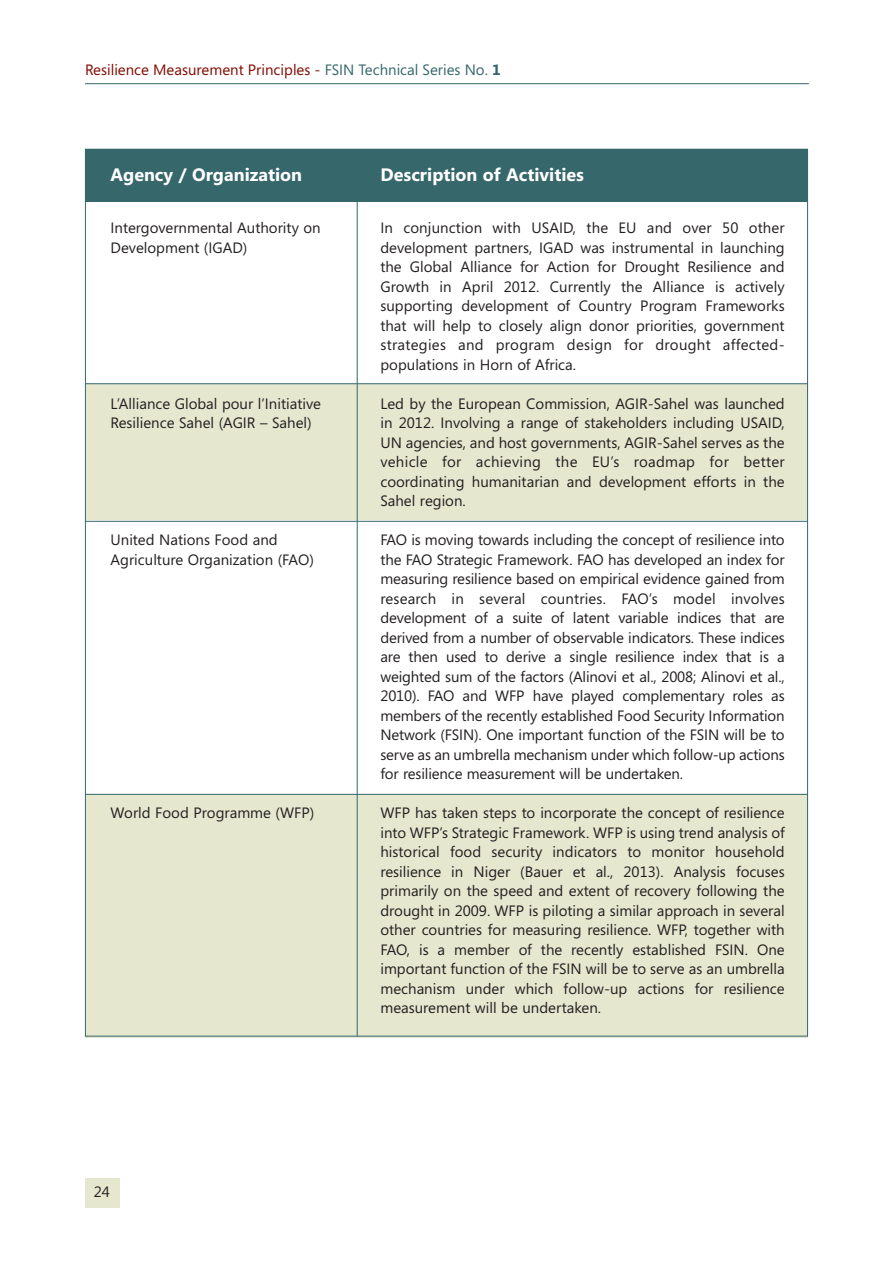
<style>
.page{position:relative;width:893px;height:1263px;background:#fff}
.page>*{position:absolute;margin:0;border:0;box-sizing:border-box;transform-origin:0 0}
.t1{font:700 18px "Segoe UI";color:#fff}
.t2{font:15px/19.5px "Segoe UI";color:#231f20;text-align:justify}
.t3{font:15px "Segoe UI";color:#820a01}
.s1{color:#36676b}
.s2{font-weight:700;color:#36676b}
</style>
<div class="page">
<hr style="left:85px;top:83px;width:724px;height:1px;background:#36676b">
<div style="left:85px;top:1178px;width:34px;height:30px;background:#e5e7cf"></div>
<div style="left:85px;top:149px;width:723px;height:53px;background:#36676b"></div>
<div style="left:85px;top:384px;width:723px;height:136px;background:#e5e7cf"></div>
<div style="left:85px;top:794px;width:723px;height:243px;background:#e5e7cf"></div>
<hr style="left:357px;top:174px;width:1px;height:862px;background:#36676b">
<hr style="left:85px;top:383px;width:723px;height:1px;background:#36676b">
<hr style="left:85px;top:521px;width:723px;height:1px;background:#36676b">
<hr style="left:85px;top:794px;width:723px;height:1px;background:#36676b">
<p class="t3" style="left:85px;top:61px;width:417px">Resilience Measurement Principles - <span class="s1">FSIN Technical Series No.</span> <span class="s2">1</span></p>
<p class="t1" style="left:111px;top:164px;width:193px">Agency / Organization</p>
<p class="t1" style="left:380px;top:164px;width:205px">Description of Activities</p>
<p class="t2" style="left:380px;top:218px;width:406px">In conjunction with USAID, the EU and over 50 other development partners, IGAD was instrumental in launching the Global Alliance for Action for Drought Resilience and Growth in April 2012. Currently the Alliance is actively supporting development of Country Program Frameworks that will help to closely align donor priorities, government strategies and program design for drought affected&shy;populations in Horn of Africa.</p>
<p class="t2" style="left:380px;top:394px;width:406px">Led by the European Commission, AGIR-Sahel was launched in 2012. Involving a range of stakeholders including USAID, UN agencies, and host governments, AGIR-Sahel serves as the vehicle for achieving the EU’s roadmap for better coordinating humanitarian and development efforts in the Sahel region.</p>
<p class="t2" style="left:380px;top:530px;width:406px">FAO is moving towards including the concept of resilience into the FAO Strategic Framework. FAO has developed an index for measuring resilience based on empirical evidence gained from research in several countries. FAO’s model involves development of a suite of latent variable indices that are derived from a number of observable indicators. These indices are then used to derive a single resilience index that is a weighted sum of the factors (Alinovi et al., 2008; Alinovi et al., 2010). FAO and WFP have played complementary roles as members of the recently established Food Security Information Network (FSIN). One important function of the FSIN will be to serve as an umbrella mechanism under which follow-up actions for resilience measurement will be undertaken.</p>
<p class="t2" style="left:380px;top:803px;width:406px">WFP has taken steps to incorporate the concept of resilience into WFP’s Strategic Framework. WFP is using trend analysis of historical food security indicators to monitor household resilience in Niger (Bauer et al., 2013). Analysis focuses primarily on the speed and extent of recovery following the drought in 2009. WFP is piloting a similar approach in several other countries for measuring resilience. WFP, together with FAO, is a member of the recently established FSIN. One important function of the FSIN will be to serve as an umbrella mechanism under which follow-up actions for resilience measurement will be undertaken.</p>
<p class="t2" style="left:111px;top:218px;width:212px">Intergovernmental Authority on<br>Development (IGAD)</p>
<p class="t2" style="left:111px;top:394px;width:212px">L’Alliance Global pour l’Initiative<br>Resilience Sahel (AGIR – Sahel)</p>
<p class="t2" style="left:111px;top:530px;width:205px">United Nations Food and<br>Agriculture Organization (FAO)</p>
<p class="t2" style="left:111px;top:803px;width:205px">World Food Programme (WFP)</p>
<p class="t2" style="left:94px;top:1182px;width:18px">24</p>
</div>
